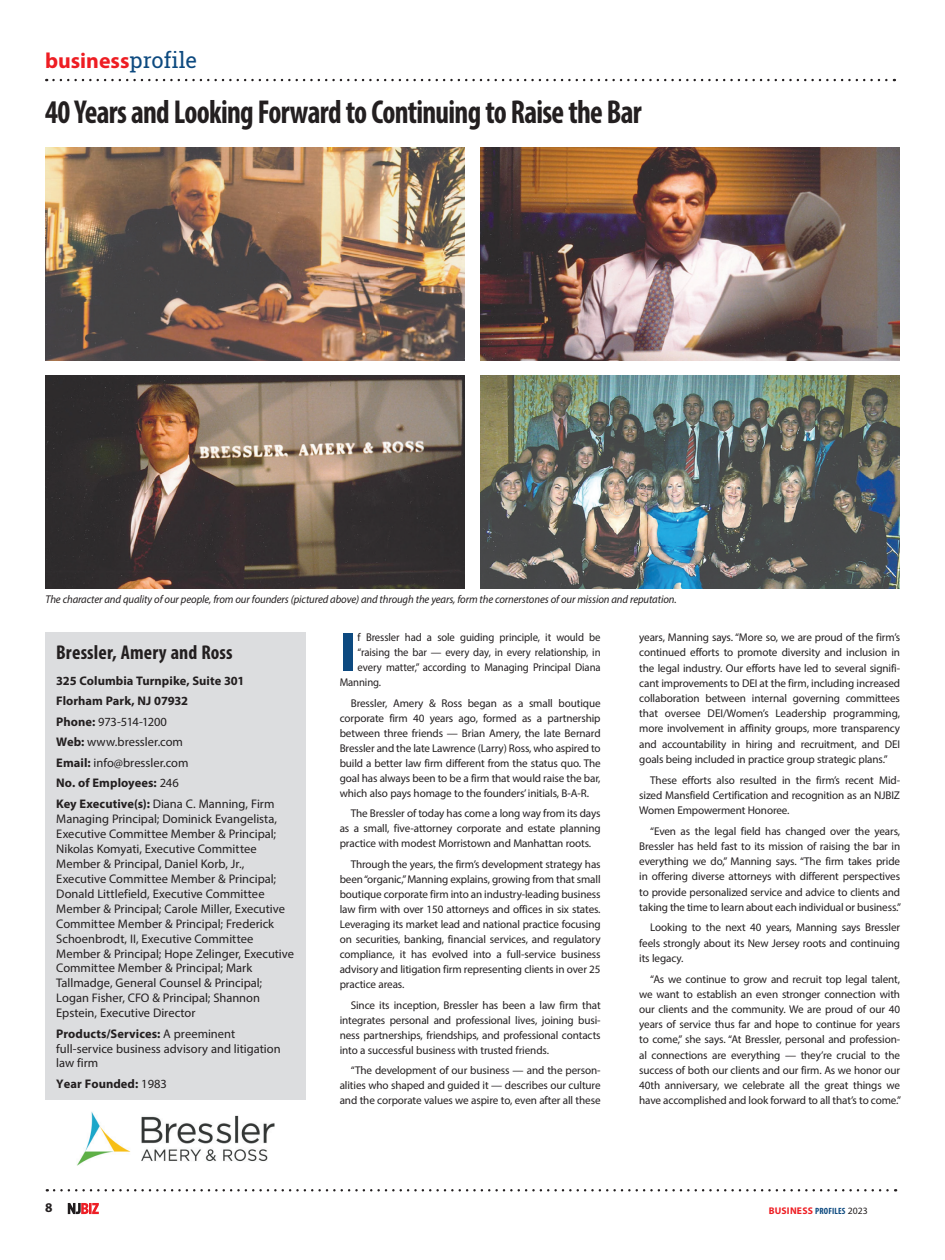
<style>
.page{position:relative;width:945px;height:1260px;background:#fff}
.page>*{position:absolute;margin:0;border:0;box-sizing:border-box;transform-origin:0 0}
.t1{font:900 55.75px "Myriad Pro";color:#0d4a80}
.t2{font:700 condensed 33.25px "Myriad Pro";letter-spacing:-.025em;color:#231f20;scale:.91 1}
.t3{font:700 21.88px "Myriad Pro";color:#ee1d23}
.t4{font:700 condensed 20px "Myriad Pro";letter-spacing:.01em;color:#231f20}
.t5{font:700 13.38px "Myriad Pro";color:#231f20}
.t6{font:12.5px/15px "Myriad Pro";color:#231f20}
.t7{font:700 12.5px/20.5px "Myriad Pro";letter-spacing:.005em;color:#231f20}
.t8{font:11.25px/15.2px "Myriad Pro";letter-spacing:-.01em;color:#231f20;text-align:justify}
.t9{font:11.25px "Myriad Pro";letter-spacing:-.01em;color:#231f20;scale:.95 1}
.t10{font:italic 11.25px "Myriad Pro";letter-spacing:-.01em;color:#231f20;scale:.95 1}
.t11{font:700 9.75px "Myriad Pro";letter-spacing:.025em;color:#ee1d23}
.s1{font-family:"Roboto Slab";font-weight:400;color:#0d4a80}
.s2{font-weight:400}
.s3{font-weight:700}
.s4{font-stretch:condensed;font-size:9.12px;color:#0d4a80}
.s5{font-weight:400;color:#231f20}
</style>
<div class="page">
<svg style="left:53px;top:79px;width:842px;height:2px"></svg>
<svg style="left:68px;top:1203px;width:31px;height:11px"></svg>
<svg style="left:54px;top:1189px;width:842px;height:2px"></svg>
<img style="left:77px;top:1112px;width:197px;height:54px">
<div style="left:45px;top:633px;width:260px;height:467px;background:#dcdddf"></div>
<img style="left:45px;top:148px;width:420px;height:213px">
<img style="left:480px;top:148px;width:420px;height:213px">
<img style="left:45px;top:376px;width:420px;height:213px">
<img style="left:480px;top:376px;width:420px;height:213px">
<h3 class="t3" style="left:45px;top:46px;width:154px">business<span class="s1">profile</span></h3>
<h2 class="t2" style="left:45px;top:91px;width:657px">40 Years and Looking Forward to Continuing to Raise the Bar</h2>
<p class="t10" style="left:45px;top:592px;width:666px">The character and quality of our people, from our founders (pictured above) and through the years, form the cornerstones of our mission and reputation.</p>
<h3 class="t4" style="left:56px;top:640px;width:178px">Bressler, Amery and Ross</h3>
<p class="t7" style="left:56px;top:670px;width:220px">325 Columbia Turnpike, Suite 301<br>Florham Park, NJ 07932<br>Phone: <span class="s2">973-514-1200<br></span>Web: <span class="s2">www.bressler.com<br></span>Email: <span class="s2">info@bressler.com<br></span>No. of Employees: <span class="s2">246<br></span>Key Executive(s): <span class="s2">Diana C. Manning, Firm</span></p>
<p class="t6" style="left:56px;top:811px;width:239px">Managing Principal; Dominick Evangelista, Executive Committee Member &amp; Principal; Nikolas Komyati, Executive Committee Member &amp; Principal, Daniel Korb, Jr., Executive Committee Member &amp; Principal; Donald Littlefield, Executive Committee Member &amp; Principal; Carole Miller, Executive Committee Member &amp; Principal; Frederick Schoenbrodt, II, Executive Committee Member &amp; Principal; Hope Zelinger, Executive Committee Member &amp; Principal; Mark Tallmadge, General Counsel &amp; Principal; Logan Fisher, CFO &amp; Principal; Shannon Epstein, Executive Director</p>
<p class="t6" style="left:56px;top:1026px;width:226px"><span class="s3">Products/Services:</span> A preeminent full-service business advisory and litigation law firm</p>
<p class="t7" style="left:56px;top:1073px;width:112px">Year Founded: <span class="s2">1983</span></p>
<h1 class="t1" style="left:340px;top:621px;width:18px">I</h1>
<p class="t9" style="left:358px;top:630px;width:257px">f Bressler had a sole guiding principle, it would be</p>
<p class="t9" style="left:358px;top:645px;width:257px">“raising the bar — every day, in every relationship, in</p>
<p class="t9" style="left:358px;top:660px;width:257px">every matter,” according to Managing Principal Diana</p>
<p class="t9" style="left:340px;top:675px;width:45px">Manning.</p>
<p class="t8" style="left:340px;top:695px;width:262px;text-indent:11px">Bressler, Amery &amp; Ross began as a small boutique corporate firm 40 years ago, formed as a partnership between three friends — Brian Amery, the late Bernard Bressler and the late Lawrence (Larry) Ross, who aspired to build a better law firm different from the status quo. The goal has always been to be a firm that would raise the bar, which also pays homage to the founders’ initials, B-A-R.</p>
<p class="t8" style="left:340px;top:806px;width:262px;text-indent:11px">The Bressler of today has come a long way from its days as a small, five-attorney corporate and estate planning practice with modest Morristown and Manhattan roots.</p>
<p class="t8" style="left:340px;top:856px;width:262px;text-indent:11px">Through the years, the firm’s development strategy has been “organic,” Manning explains, growing from that small boutique corporate firm into an industry-leading business law firm with over 150 attorneys and offices in six states.<br>Leveraging its market lead and national practice focusing on securities, banking, financial services, and regulatory compliance, it has evolved into a full-service business advisory and litigation firm representing clients in over 25 practice areas.</p>
<p class="t8" style="left:340px;top:997px;width:262px;text-indent:11px">Since its inception, Bressler has been a law firm that integrates personal and professional lives, joining busi&shy;ness partnerships, friendships, and professional contacts into a successful business with trusted friends.</p>
<p class="t8" style="left:340px;top:1063px;width:262px;text-indent:11px">“The development of our business — and the person&shy;alities who shaped and guided it — describes our culture and the corporate values we aspire to, even after all these</p>
<p class="t8" style="left:639px;top:630px;width:262px">years, Manning says. “More so, we are proud of the firm’s continued efforts to promote diversity and inclusion in the legal industry. Our efforts have led to several signifi&shy;cant improvements to DEI at the firm, including increased collaboration between internal governing committees that oversee DEI/Women’s Leadership programming, more involvement in affinity groups, more transparency and accountability in hiring and recruitment, and DEI goals being included in practice group strategic plans.”</p>
<p class="t8" style="left:639px;top:772px;width:262px;text-indent:11px">These efforts also resulted in the firm’s recent Mid&shy;sized Mansfield Certification and recognition as an NJBIZ Women Empowerment Honoree.</p>
<p class="t8" style="left:639px;top:823px;width:263px;text-indent:11px">“Even as the legal field has changed over the years, Bressler has held fast to its mission of raising the bar in everything we do,” Manning says. “The firm takes pride in offering diverse attorneys with different perspectives to provide personalized service and advice to clients and taking the time to learn about each individual or business.”</p>
<p class="t8" style="left:639px;top:920px;width:262px;text-indent:11px">Looking to the next 40 years, Manning says Bressler feels strongly about its New Jersey roots and continuing its legacy.</p>
<p class="t8" style="left:639px;top:971px;width:263px;text-indent:11px">“As we continue to grow and recruit top legal talent, we want to establish an even stronger connection with our clients and the community. We are proud of our 40 years of service thus far and hope to continue for years to come,” she says. “At Bressler, personal and profession&shy;al connections are everything — they’re crucial to the success of both our clients and our firm. As we honor our 40th anniversary, we celebrate all the great things we have accomplished and look forward to all that’s to come.”</p>
<p class="t5" style="left:45px;top:1199px;width:9px">8</p>
<p class="t11" style="left:769px;top:1205px;width:101px">BUSINESS <span class="s4">PROFILES</span> <span class="s5">2023</span></p>
</div>
